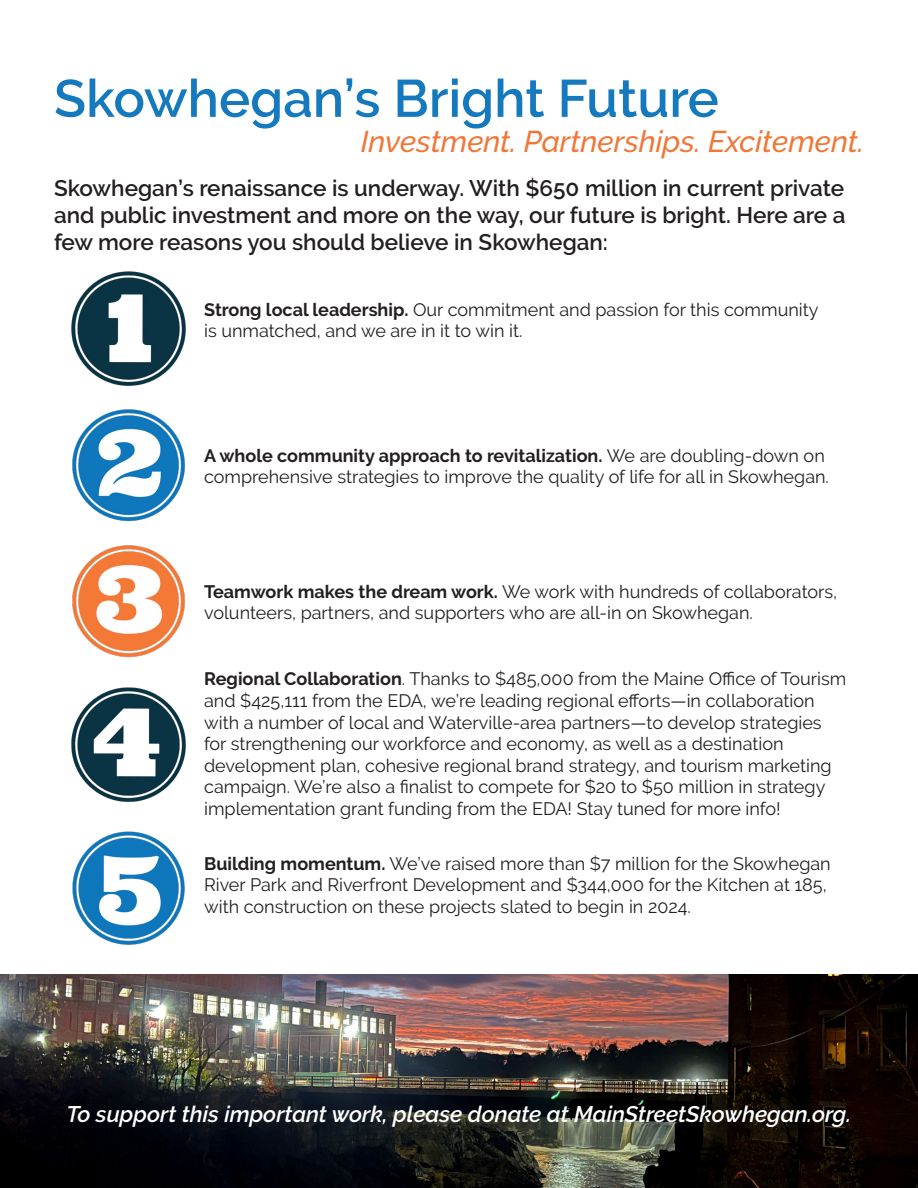
<style>
.page{position:relative;width:918px;height:1188px;background:#fff}
.page>*{position:absolute;margin:0;border:0;box-sizing:border-box;transform-origin:0 0}
.t1{font:600 52.5px "Raleway";color:#1579be}
.t2{font:italic 500 30px "Raleway";color:#f17737}
.t3{font:600 22.5px/27px "Raleway";color:#231f20;text-align:justify}
.t4{font:italic 600 22.5px "Raleway";color:#fff}
.t5{font:18px/21.6px "Raleway";color:#231f20}
.s1{font-weight:700}
</style>
<div class="page">
<img style="left:71px;top:271px;width:115px;height:115px">
<img style="left:72px;top:409px;width:113px;height:113px">
<img style="left:72px;top:545px;width:113px;height:113px">
<img style="left:71px;top:687px;width:115px;height:115px">
<img style="left:72px;top:831px;width:113px;height:114px">
<img style="left:0;top:974px;width:918px;height:214px">
<p class="t1" style="left:54px;top:68px;width:666px">Skowhegan’s Bright Future</p>
<p class="t2" style="left:361px;top:124px;width:505px">Investment. Partnerships. Excitement.</p>
<p class="t3" style="left:54px;top:175px;width:793px">Skowhegan’s renaissance is underway. With $650 million in current private and public investment and more on the way, our future is bright. Here are a few more reasons you should believe in Skowhegan:</p>
<p class="t5" style="left:204px;top:299px;width:616px"><span class="s1">Strong local leadership.</span> Our commitment and passion for this community is unmatched, and we are in it to win it.</p>
<p class="t5" style="left:204px;top:444px;width:626px"><span class="s1">A whole community approach to revitalization.</span> We are doubling-down on comprehensive strategies to improve the quality of life for all in Skowhegan.</p>
<p class="t5" style="left:204px;top:580px;width:635px"><span class="s1">Teamwork makes the dream work.</span> We work with hundreds of collaborators, volunteers, partners, and supporters who are all-in on Skowhegan.</p>
<p class="t5" style="left:204px;top:668px;width:644px"><span class="s1">Regional Collaboration</span>. Thanks to $485,000 from the Maine Office of Tourism and $425,111 from the EDA, we’re leading regional efforts—in collaboration with a number of local and Waterville-area partners—to develop strategies for strengthening our workforce and economy, as well as a destination development plan, cohesive regional brand strategy, and tourism marketing campaign. We’re also a finalist to compete for $20 to $50 million in strategy implementation grant funding from the EDA! Stay tuned for more info!</p>
<p class="t5" style="left:204px;top:852px;width:628px"><span class="s1">Building momentum.</span> We’ve raised more than $7 million for the Skowhegan<br>River Park and Riverfront Development and $344,000 for the Kitchen at 185, with construction on these projects slated to begin in 2024.</p>
<p class="t4" style="left:67px;top:1101px;width:786px">To support this important work, please donate at MainStreetSkowhegan.org.</p>
</div>
